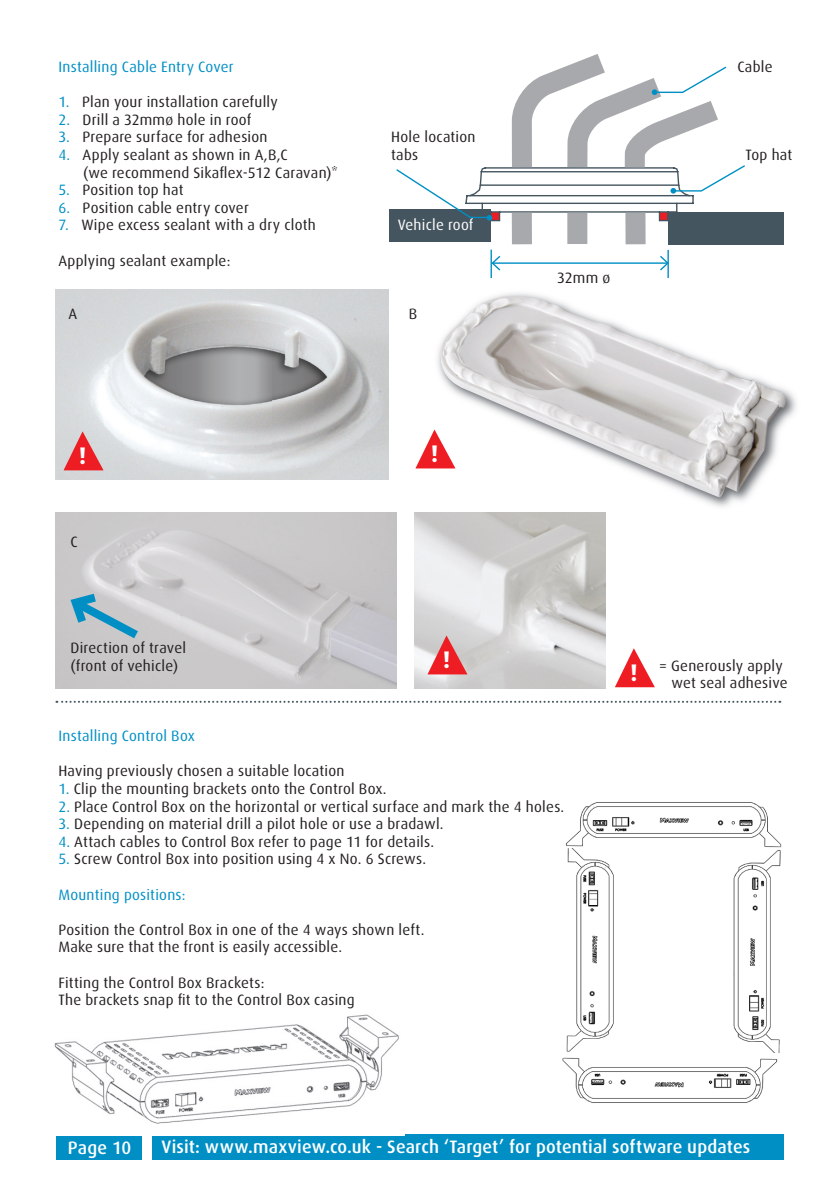
<style>
.page{position:relative;width:840px;height:1191px;background:#fff}
.page>*{position:absolute;margin:0;border:0;box-sizing:border-box;transform-origin:0 0}
.t1{font:700 24px "Dax";color:#fff}
.t2{font:500 18px "Dax";letter-spacing:.01em;color:#fff}
.t3{font:15px/17.6px "Dax";letter-spacing:.015em;color:#231f20}
.t4{font:15px "Dax";letter-spacing:.015em;color:#008fc5}
.t5{font:15px "Dax";letter-spacing:.015em;color:#fff}
.s1{color:#008fc5}
</style>
<div class="page">
<div style="left:152px;top:1134px;width:630px;height:26px;background:#008fc5"></div>
<div style="left:57px;top:1134px;width:85px;height:26px;background:#008fc5"></div>
<img style="left:733px;top:847px;width:48px;height:206px">
<img style="left:54px;top:1014px;width:350px;height:121px">
<img style="left:566px;top:848px;width:48px;height:204px">
<img style="left:566px;top:802px;width:216px;height:45px">
<img style="left:562px;top:1057px;width:216px;height:46px">
<div style="left:389px;top:209px;width:101px;height:32px;background:#45555f"></div>
<svg style="left:396px;top:165px;width:349px;height:57px"></svg>
<div style="left:667px;top:212px;width:115px;height:32px;background:#45555f"></div>
<svg style="left:501px;top:54px;width:239px;height:210px"></svg>
<svg style="left:658px;top:250px;width:11px;height:28px"></svg>
<svg style="left:490px;top:250px;width:11px;height:28px"></svg>
<svg style="left:55px;top:289px;width:333px;height:191px;background:#c9cbcc"></svg>
<img style="left:426px;top:293px;width:370px;height:214px">
<img style="left:439px;top:296px;width:346px;height:202px">
<img style="left:55px;top:512px;width:341px;height:176px">
<img style="left:414px;top:512px;width:191px;height:176px">
<svg style="left:56px;top:701px;width:723px;height:2px"></svg>
<svg style="left:63px;top:431px;width:40px;height:39px;background:#e17c80"></svg>
<svg style="left:415px;top:429px;width:40px;height:39px"></svg>
<svg style="left:427px;top:635px;width:40px;height:39px;background:#e0797c"></svg>
<svg style="left:615px;top:648px;width:39px;height:39px"></svg>
<svg style="left:651px;top:65px;width:76px;height:30px"></svg>
<svg style="left:65px;top:588px;width:82px;height:57px;background:#a9c0ca"></svg>
<p class="t4" style="left:58px;top:59px;width:177px">Installing Cable Entry Cover</p>
<p class="t3" style="left:58px;top:93px;width:221px"><span class="s1">1.</span> Plan your installation carefully</p>
<p class="t3" style="left:58px;top:111px;width:194px"><span class="s1">2.</span> Drill a 32mmø hole in roof</p>
<p class="t3" style="left:58px;top:129px;width:210px"><span class="s1">3.</span> Prepare surface for adhesion</p>
<p class="t3" style="left:83px;top:146px;width:256px;text-indent:-25px"><span class="s1">4.</span> Apply sealant as shown in A,B,C<br>(we recommend Sikaflex-512 Caravan)*</p>
<p class="t3" style="left:58px;top:181px;width:127px"><span class="s1">5.</span> Position top hat</p>
<p class="t3" style="left:58px;top:199px;width:192px"><span class="s1">6.</span> Position cable entry cover</p>
<p class="t3" style="left:58px;top:217px;width:259px"><span class="s1">7.</span> Wipe excess sealant with a dry cloth</p>
<p class="t3" style="left:58px;top:252px;width:173px">Applying sealant example:</p>
<p class="t3" style="left:391px;top:129px;width:86px">Hole location tabs</p>
<p class="t5" style="left:397px;top:217px;width:77px">Vehicle roof</p>
<p class="t3" style="left:68px;top:305px;width:10px">A</p>
<p class="t3" style="left:408px;top:305px;width:10px">B</p>
<h1 class="t1" style="left:78px;top:442px;width:9px">!</h1>
<h1 class="t1" style="left:430px;top:440px;width:9px">!</h1>
<p class="t3" style="left:70px;top:533px;width:9px">C</p>
<p class="t3" style="left:557px;top:269px;width:54px">32mm ø</p>
<p class="t3" style="left:737px;top:58px;width:37px">Cable</p>
<p class="t3" style="left:745px;top:146px;width:48px">Top hat</p>
<p class="t3" style="left:70px;top:639px;width:117px">Direction of travel (front of vehicle)</p>
<h1 class="t1" style="left:442px;top:646px;width:9px">!</h1>
<p class="t3" style="left:671px;top:657px;width:117px;text-indent:-12px">= Generously apply wet seal adhesive</p>
<h1 class="t1" style="left:629px;top:658px;width:9px">!</h1>
<p class="t4" style="left:58px;top:727px;width:138px">Installing Control Box</p>
<p class="t3" style="left:58px;top:762px;width:287px">Having previously chosen a suitable location</p>
<p class="t3" style="left:58px;top:780px;width:330px"><span class="s1">1.</span> Clip the mounting brackets onto the Control Box.</p>
<p class="t3" style="left:58px;top:797px;width:507px"><span class="s1">2.</span> Place Control Box on the horizontal or vertical surface and mark the 4 holes.</p>
<p class="t3" style="left:58px;top:815px;width:386px"><span class="s1">3.</span> Depending on material drill a pilot hole or use a bradawl.</p>
<p class="t3" style="left:58px;top:833px;width:377px"><span class="s1">4.</span> Attach cables to Control Box refer to page 11 for details.</p>
<p class="t3" style="left:58px;top:850px;width:369px"><span class="s1">5.</span> Screw Control Box into position using 4 x No. 6 Screws.</p>
<p class="t4" style="left:58px;top:886px;width:129px">Mounting positions:</p>
<p class="t3" style="left:58px;top:921px;width:367px">Position the Control Box in one of the 4 ways shown left.<br>Make sure that the front is easily accessible.</p>
<p class="t3" style="left:58px;top:973px;width:298px">Fitting the Control Box Brackets:<br>The brackets snap fit to the Control Box casing</p>
<p class="t2" style="left:68px;top:1137px;width:65px">Page 10</p>
<p class="t2" style="left:161px;top:1136px;width:590px">Visit: www.maxview.co.uk - Search ‘Target’ for potential software updates</p>
</div>
